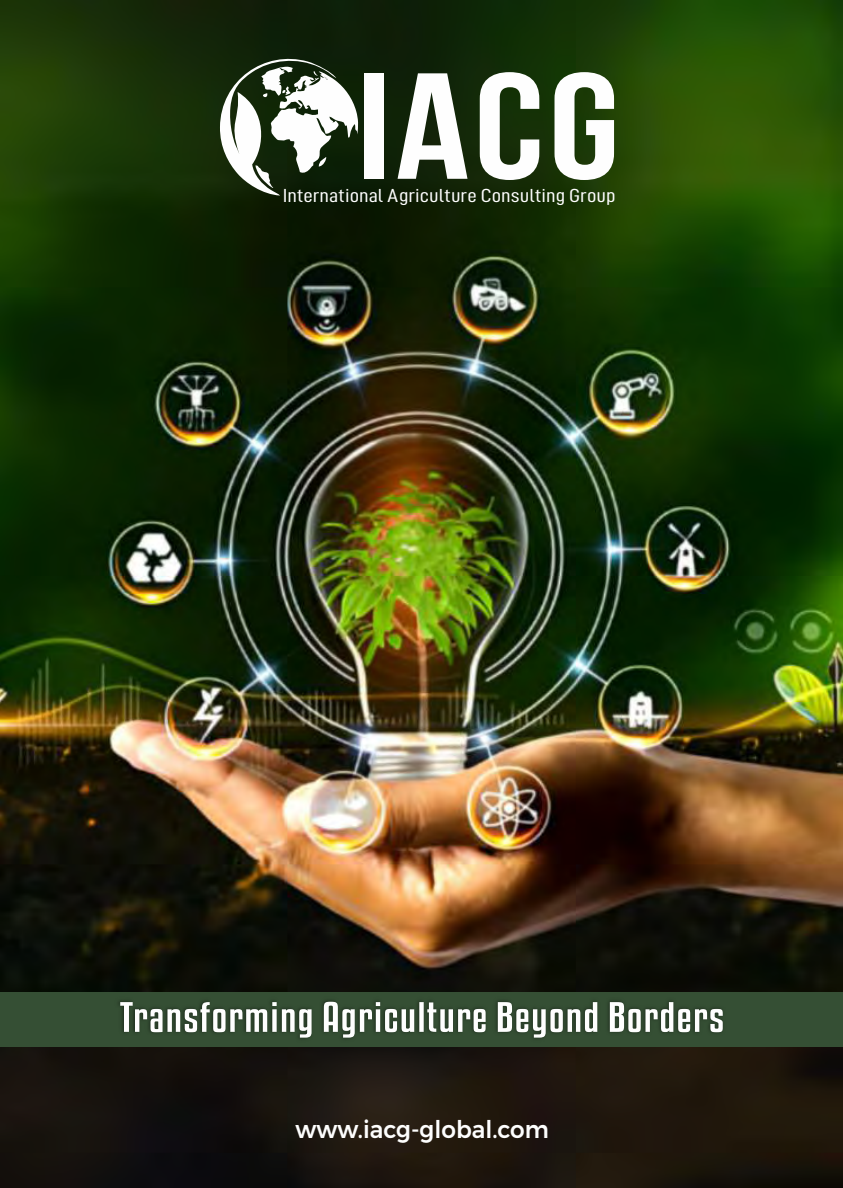
<style>
.page{position:relative;width:843px;height:1188px;background:#fff}
.page>*{position:absolute;margin:0;border:0;box-sizing:border-box;transform-origin:0 0}
.t1{font:700 150.6px "Bebas Neue";color:#fefefe;scale:1.2 1}
.t2{font:500 24.3px "Montserrat";color:#fefefe;scale:.95 1}
.t3{font:18.9px "D DIN Condensed";color:#fefefe;scale:1.21 1}
</style>
<div class="page">
<img style="left:0;top:0;width:842px;height:1188px">
<svg style="left:220px;top:49px;width:138px;height:147px"></svg>
<div style="left:0;top:992px;width:842px;height:55px;background:#354f34"></div>
<img style="left:118px;top:1000px;width:605px;height:39px">
<svg style="left:120px;top:1002px;width:602px;height:36px"></svg>
<h1 class="t1" style="left:356px;top:66px;width:221px">IACG</h1>
<p class="t3" style="left:282px;top:186px;width:276px">International Agriculture Consulting Group</p>
<p class="t2" style="left:295px;top:1114px;width:268px">www.iacg-global.com</p>
</div>
